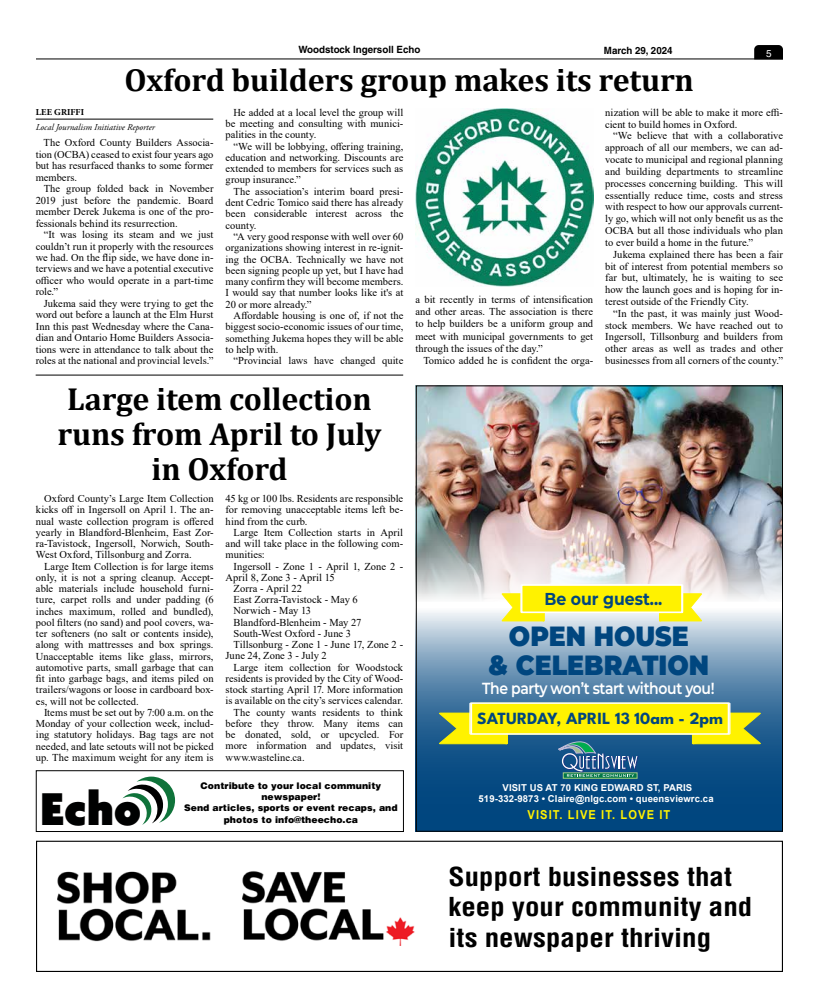
<style>
.page{position:relative;width:819px;height:1008px;background:#fff}
.page>*{position:absolute;margin:0;border:0;box-sizing:border-box;transform-origin:0 0}
.t1{font:900 49.5px "Agenda";color:#000101}
.t2{font:700 32px/35px "Cambria";letter-spacing:-.005em;color:#000;text-align:center}
.t3{font:900 27.8px/28.5px "Montserrat";color:#00467f;text-align:center;scale:.91 1}
.t4{font:700 condensed 25.5px/30.6px "Helvetica LT Std";color:#000;scale:1.14 1}
.t5{font:700 17.2px "Montserrat";color:#00467f;scale:.91 1}
.t6{font:700 17px "League Spartan";color:#00467f}
.t7{font:100 16.1px "Montserrat";letter-spacing:-.03em;color:#fff;scale:.87 1}
.t8{font:700 12.3px "Arial";letter-spacing:.1em;color:#fff200;scale:.9 1}
.t9{font:10.5px/11.2px "Times New Roman";letter-spacing:.005em;color:#000;text-align:justify}
.t10{font:700 10px "Helvetica LT Std";color:#000}
.t11{font:10px "Helvetica LT Std";color:#fff}
.t12{font:700 9.5px/10.3px "Arial";letter-spacing:.01em;color:#fff;text-align:center}
.t13{font:900 9.3px/11.2px "Helvetica";color:#000;text-align:center}
.t14{font:italic 9px "Adobe Garamond Pro";color:#000}
.t15{font:700 9px "Adobe Garamond Pro";letter-spacing:.015em;color:#000}
</style>
<div class="page">
<hr style="left:36px;top:58px;width:747px;height:1px;background:#000">
<svg style="left:754px;top:45px;width:29px;height:14px"></svg>
<img style="left:57px;top:871px;width:186px;height:71px">
<img style="left:243px;top:871px;width:172px;height:75px">
<div style="left:36px;top:841px;width:747px;height:131px;border:1px solid #000"></div>
<hr style="left:36px;top:119px;width:177px;height:1px;background:#000">
<img style="left:416px;top:109px;width:177px;height:177px">
<img style="left:418px;top:387px;width:363px;height:212px">
<svg style="left:418px;top:612px;width:363px;height:218px;background:#5281a7"></svg>
<svg style="left:439px;top:702px;width:322px;height:75px;background:#809d57"></svg>
<svg style="left:502px;top:584px;width:200px;height:37px;background:#fbf248"></svg>
<div style="left:36px;top:770px;width:368px;height:62px;border:1px solid #000"></div>
<svg style="left:122px;top:777px;width:53px;height:48px"></svg>
<hr style="left:36px;top:375px;width:367px;height:1px;background:#000">
<p class="t10" style="left:299px;top:44px;width:123px">Woodstock Ingersoll Echo</p>
<p class="t10" style="left:604px;top:45px;width:70px">March 29, 2024</p>
<p class="t11" style="left:766px;top:47px;width:7px">5</p>
<h2 class="t2" style="left:125px;top:61px;width:571px">Oxford builders group makes its return</h2>
<p class="t15" style="left:36px;top:107px;width:50px">LEE GRIFFI</p>
<p class="t14" style="left:36px;top:122px;width:121px">Local Journalism Initiative Reporter</p>
<p class="t9" style="left:36px;top:137px;width:179px;line-height:11.5px;text-indent:8px">The Oxford County Builders Associa&shy;tion (OCBA) ceased to exist four years ago but has resurfaced thanks to some former members.</p>
<p class="t9" style="left:36px;top:183px;width:179px;line-height:11.5px;text-indent:8px">The group folded back in November 2019 just before the pandemic. Board member Derek Jukema is one of the pro&shy;fessionals behind its resurrection.</p>
<p class="t9" style="left:36px;top:228px;width:179px;line-height:11.5px;text-indent:8px">“It was losing its steam and we just couldn’t run it properly with the resources we had. On the flip side, we have done in&shy;terviews and we have a potential executive officer who would operate in a part-time role.”</p>
<p class="t9" style="left:36px;top:297px;width:179px;line-height:11.5px;text-indent:8px">Jukema said they were trying to get the word out before a launch at the Elm Hurst Inn this past Wednesday where the Cana&shy;dian and Ontario Home Builders Associa&shy;tions were in attendance to talk about the roles at the national and provincial levels.”</p>
<p class="t9" style="left:226px;top:106px;width:179px;text-indent:8px">He added at a local level the group will be meeting and consulting with munici&shy;palities in the county.</p>
<p class="t9" style="left:226px;top:140px;width:179px;text-indent:8px">“We will be lobbying, offering training, education and networking. Discounts are extended to members for services such as group insurance.”</p>
<p class="t9" style="left:226px;top:185px;width:179px;text-indent:8px">The association’s interim board presi&shy;dent Cedric Tomico said there has already been considerable interest across the county.</p>
<p class="t9" style="left:226px;top:230px;width:179px;text-indent:8px">“A very good response with well over 60 organizations showing interest in re-ignit&shy;ing the OCBA. Technically we have not been signing people up yet, but I have had many confirm they will become members.<br>I would say that number looks like it's at 20 or more already.”</p>
<p class="t9" style="left:226px;top:309px;width:179px;text-indent:8px">Affordable housing is one of, if not the biggest socio-economic issues of our time, something Jukema hopes they will be able to help with.</p>
<p class="t9" style="left:234px;top:355px;width:171px">“Provincial laws have changed quite</p>
<h2 class="t2" style="left:58px;top:381px;width:325px">Large item collection runs from April to July in Oxford</h2>
<p class="t9" style="left:36px;top:493px;width:179px;text-indent:8px">Oxford County’s Large Item Collection kicks off in Ingersoll on April 1. The an&shy;nual waste collection program is offered yearly in Blandford-Blenheim, East Zor&shy;ra-Tavistock, Ingersoll, Norwich, South-West Oxford, Tillsonburg and Zorra.</p>
<p class="t9" style="left:36px;top:560px;width:179px;text-indent:8px">Large Item Collection is for large items only, it is not a spring cleanup. Accept&shy;able materials include household furni&shy;ture, carpet rolls and under padding (6 inches maximum, rolled and bundled), pool filters (no sand) and pool covers, wa&shy;ter softeners (no salt or contents inside), along with mattresses and box springs.<br>Unacceptable items like glass, mirrors, automotive parts, small garbage that can fit into garbage bags, and items piled on trailers/wagons or loose in cardboard box&shy;es, will not be collected.</p>
<p class="t9" style="left:36px;top:706px;width:179px;text-indent:8px">Items must be set out by 7:00 a.m. on the Monday of your collection week, includ&shy;ing statutory holidays. Bag tags are not needed, and late setouts will not be picked up. The maximum weight for any item is</p>
<p class="t9" style="left:226px;top:493px;width:179px">45 kg or 100 lbs. Residents are responsible for removing unacceptable items left be&shy;hind from the curb.</p>
<p class="t9" style="left:226px;top:526px;width:179px;text-indent:8px">Large Item Collection starts in April and will take place in the following com&shy;munities:</p>
<p class="t9" style="left:234px;top:560px;width:171px">Ingersoll - Zone 1 - April 1, Zone 2 -</p>
<p class="t9" style="left:226px;top:571px;width:111px">April 8, Zone 3 - April 15</p>
<p class="t9" style="left:234px;top:583px;width:70px">Zorra - April 22</p>
<p class="t9" style="left:234px;top:594px;width:126px">East Zorra-Tavistock - May 6</p>
<p class="t9" style="left:234px;top:605px;width:79px">Norwich - May 13</p>
<p class="t9" style="left:234px;top:616px;width:129px">Blandford-Blenheim - May 27</p>
<p class="t9" style="left:234px;top:628px;width:119px">South-West Oxford - June 3</p>
<p class="t9" style="left:234px;top:639px;width:171px">Tillsonburg - Zone 1 - June 17, Zone 2 -</p>
<p class="t9" style="left:226px;top:650px;width:103px">June 24, Zone 3 - July 2</p>
<p class="t9" style="left:234px;top:661px;width:171px">Large item collection for Woodstock</p>
<p class="t9" style="left:226px;top:673px;width:179px">residents is provided by the City of Wood-</p>
<p class="t9" style="left:226px;top:684px;width:179px">stock starting April 17. More information</p>
<p class="t9" style="left:226px;top:695px;width:179px">is available on the city’s services calendar.</p>
<p class="t9" style="left:234px;top:706px;width:171px">The county wants residents to think</p>
<p class="t9" style="left:226px;top:717px;width:179px">before they throw. Many items can</p>
<p class="t9" style="left:226px;top:729px;width:179px">be donated, sold, or upcycled. For</p>
<p class="t9" style="left:226px;top:740px;width:179px">more information and updates, visit</p>
<p class="t9" style="left:226px;top:751px;width:81px">www.wasteline.ca.</p>
<p class="t13" style="left:184px;top:780px;width:215px">Contribute to your local community newspaper!<br>Send articles, sports or event recaps, and</p>
<h1 class="t1" style="left:40px;top:778px;width:103px">Echo</h1>
<p class="t13" style="left:224px;top:814px;width:136px">photos to info@theecho.ca</p>
<p class="t9" style="left:415px;top:293px;width:179px;line-height:12.3px">a bit recently in terms of intensification and other areas. The association is there to help builders be a uniform group and meet with municipal governments to get through the issues of the day.”</p>
<p class="t9" style="left:423px;top:355px;width:171px">Tomico added he is confident the orga-</p>
<p class="t9" style="left:605px;top:106px;width:179px;line-height:11.8px">nization will be able to make it more effi&shy;cient to build homes in Oxford.</p>
<p class="t9" style="left:605px;top:130px;width:179px;line-height:11.8px;text-indent:8px">“We believe that with a collaborative approach of all our members, we can ad&shy;vocate to municipal and regional planning and building departments to streamline processes concerning building. This will essentially reduce time, costs and stress with respect to how our approvals current&shy;ly go, which will not only benefit us as the OCBA but all those individuals who plan to ever build a home in the future.”</p>
<p class="t9" style="left:605px;top:248px;width:179px;line-height:11.8px;text-indent:8px">Jukema explained there has been a fair bit of interest from potential members so far but, ultimately, he is waiting to see how the launch goes and is hoping for in&shy;terest outside of the Friendly City.</p>
<p class="t9" style="left:605px;top:307px;width:179px;line-height:11.8px;text-indent:8px">“In the past, it was mainly just Wood&shy;stock members. We have reached out to Ingersoll, Tillsonburg and builders from other areas as well as trades and other businesses from all corners of the county.”</p>
<h3 class="t5" style="left:544px;top:586px;width:131px">Be our guest...</h3>
<h3 class="t3" style="left:489px;top:620px;width:244px">OPEN HOUSE<br>&amp; CELEBRATION</h3>
<h3 class="t7" style="left:482px;top:678px;width:269px">The party won’t start without you!</h3>
<h3 class="t6" style="left:477px;top:706px;width:248px">SATURDAY, APRIL 13 10am - 2pm</h3>
<p class="t12" style="left:479px;top:783px;width:237px">VISIT US AT 70 KING EDWARD ST, PARIS<br>519-332-9873 • Claire@nlgc.com • queensviewrc.ca</p>
<p class="t8" style="left:528px;top:807px;width:160px">VISIT. LIVE IT. LOVE IT</p>
<h3 class="t4" style="left:449px;top:861px;width:268px">Support businesses that keep your community and its newspaper thriving</h3>
</div>
